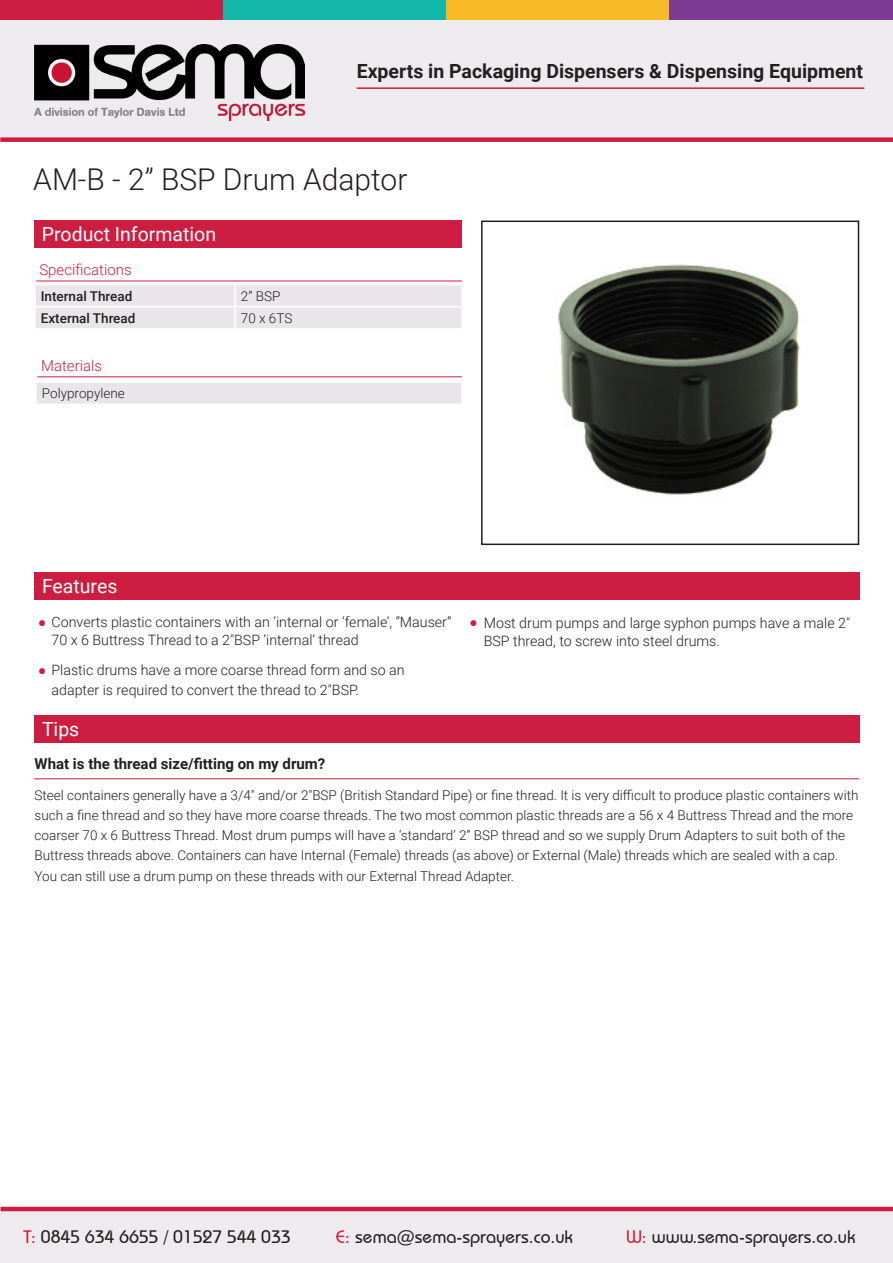
<style>
.page{position:relative;width:893px;height:1263px;background:#fff}
.page>*{position:absolute;margin:0;border:0;box-sizing:border-box;transform-origin:0 0}
.t1{font:300 30px "Roboto";color:#231f20}
.t2{font:22.5px "Minion Pro";color:#cd1d40}
.t3{font:700 19.5px "Roboto";color:#231f20}
.t4{font:19.5px "Roboto";color:#fff}
.t5{font:500 18px "Bauhaus IT Cby BT";color:#231f20}
.t6{font:700 15px "Roboto";color:#231f20}
.t7{font:300 15px "Roboto";color:#cd1d40}
.t8{font:300 14.25px/18px "Roboto";color:#231f20}
.t9{font:300 13.5px/20.2px "Roboto";color:#231f20}
.t10{font:500 13.5px "Roboto";color:#231f20}
.s1{color:#cd1d40}
</style>
<div class="page">
<div style="left:0;top:1px;width:893px;height:136px;background:#edebed"></div>
<div style="left:34px;top:572px;width:825px;height:28px;background:#cd1d40"></div>
<div style="left:34px;top:221px;width:428px;height:27px;background:#cd1d40"></div>
<div style="left:1px;top:1211px;width:892px;height:52px;background:#edebed"></div>
<div style="left:481px;top:221px;width:378px;height:324px;border:2px solid #231f20"></div>
<div style="left:0;top:0;width:223px;height:20px;background:#cd1d40"></div>
<div style="left:223px;top:0;width:223px;height:20px;background:#14b8ab"></div>
<div style="left:446px;top:0;width:224px;height:20px;background:#f8b927"></div>
<div style="left:670px;top:0;width:223px;height:20px;background:#7c3a92"></div>
<div style="left:0;top:137px;width:893px;height:5px;background:#cd1d41"></div>
<hr style="left:357px;top:87px;width:507px;height:2px;background:#cd1d41">
<div style="left:36px;top:285px;width:425px;height:43px;background:#e8e6e8"></div>
<hr style="left:234px;top:285px;width:2px;height:21px;background:#fff">
<hr style="left:34px;top:306px;width:201px;height:1px;background:#fff">
<hr style="left:235px;top:306px;width:228px;height:1px;background:#fff">
<hr style="left:234px;top:307px;width:2px;height:21px;background:#fff">
<hr style="left:36px;top:281px;width:426px;height:1px;background:#cd1d41">
<hr style="left:37px;top:376px;width:425px;height:1px;background:#cd1d41">
<hr style="left:34px;top:778px;width:825px;height:1px;background:#cd1d41">
<hr style="left:1px;top:1207px;width:892px;height:4px;background:#cd1d41">
<img style="left:35px;top:45px;width:270px;height:76px">
<div style="left:34px;top:715px;width:825px;height:27px;background:#cd1d40"></div>
<div style="left:36px;top:382px;width:426px;height:22px;background:#e8e6e8"></div>
<hr style="left:35px;top:381px;width:428px;height:2px;background:#fff">
<hr style="left:35px;top:383px;width:2px;height:20px;background:#fff">
<hr style="left:461px;top:383px;width:2px;height:20px;background:#fff">
<hr style="left:35px;top:403px;width:428px;height:2px;background:#fff">
<img style="left:558px;top:264px;width:242px;height:231px">
<p class="t3" style="left:357px;top:57px;width:508px">Experts in Packaging Dispensers &amp; Dispensing Equipment</p>
<p class="t1" style="left:33px;top:158px;width:376px">AM-B - 2” BSP Drum Adaptor</p>
<p class="t4" style="left:42px;top:220px;width:176px">Product Information</p>
<p class="t7" style="left:39px;top:259px;width:94px">Specifications</p>
<p class="t10" style="left:41px;top:286px;width:93px">Internal Thread</p>
<p class="t9" style="left:241px;top:285px;width:41px">2” BSP</p>
<p class="t10" style="left:41px;top:309px;width:96px">External Thread</p>
<p class="t9" style="left:241px;top:307px;width:53px">70 x 6TS</p>
<p class="t7" style="left:41px;top:355px;width:62px">Materials</p>
<p class="t9" style="left:42px;top:383px;width:84px">Polypropylene</p>
<p class="t4" style="left:42px;top:572px;width:77px">Features</p>
<p class="t8" style="left:52px;top:613px;width:401px">Converts plastic containers with an ‘internal or ‘female’, “Mauser”<br>70 x 6 Buttress Thread to a 2″BSP ‘internal’ thread</p>
<p class="t8" style="left:52px;top:661px;width:355px">Plastic drums have a more coarse thread form and so an</p>
<p class="t8" style="left:52px;top:680px;width:309px">adapter is required to convert the thread to 2″BSP.</p>
<p class="t2" style="left:38px;top:606px;width:10px">•</p>
<p class="t2" style="left:38px;top:653px;width:10px">•</p>
<p class="t4" style="left:42px;top:715px;width:39px">Tips</p>
<p class="t2" style="left:469px;top:606px;width:10px">•</p>
<p class="t8" style="left:484px;top:614px;width:368px">Most drum pumps and large syphon pumps have a male 2″<br>BSP thread, to screw into steel drums.</p>
<p class="t6" style="left:35px;top:754px;width:292px">What is the thread size/fitting on my drum?</p>
<p class="t9" style="left:35px;top:784px;width:825px">Steel containers generally have a 3/4″ and/or 2″BSP (British Standard Pipe) or fine thread. It is very difficult to produce plastic containers with such a fine thread and so they have more coarse threads. The two most common plastic threads are a 56 x 4 Buttress Thread and the more coarser 70 x 6 Buttress Thread. Most drum pumps will have a ‘standard’ 2” BSP thread and so we supply Drum Adapters to suit both of the Buttress threads above. Containers can have Internal (Female) threads (as above) or External (Male) threads which are sealed with a cap.<br>You can still use a drum pump on these threads with our External Thread Adapter.</p>
<p class="t5" style="left:23px;top:1225px;width:269px"><span class="s1">T:</span> 0845 634 6655 / 01527 544 033</p>
<p class="t5" style="left:336px;top:1225px;width:239px"><span class="s1">E:</span> sema@sema-sprayers.co.uk</p>
<p class="t5" style="left:626px;top:1225px;width:231px"><span class="s1">W:</span> www.sema-sprayers.co.uk</p>
</div>
